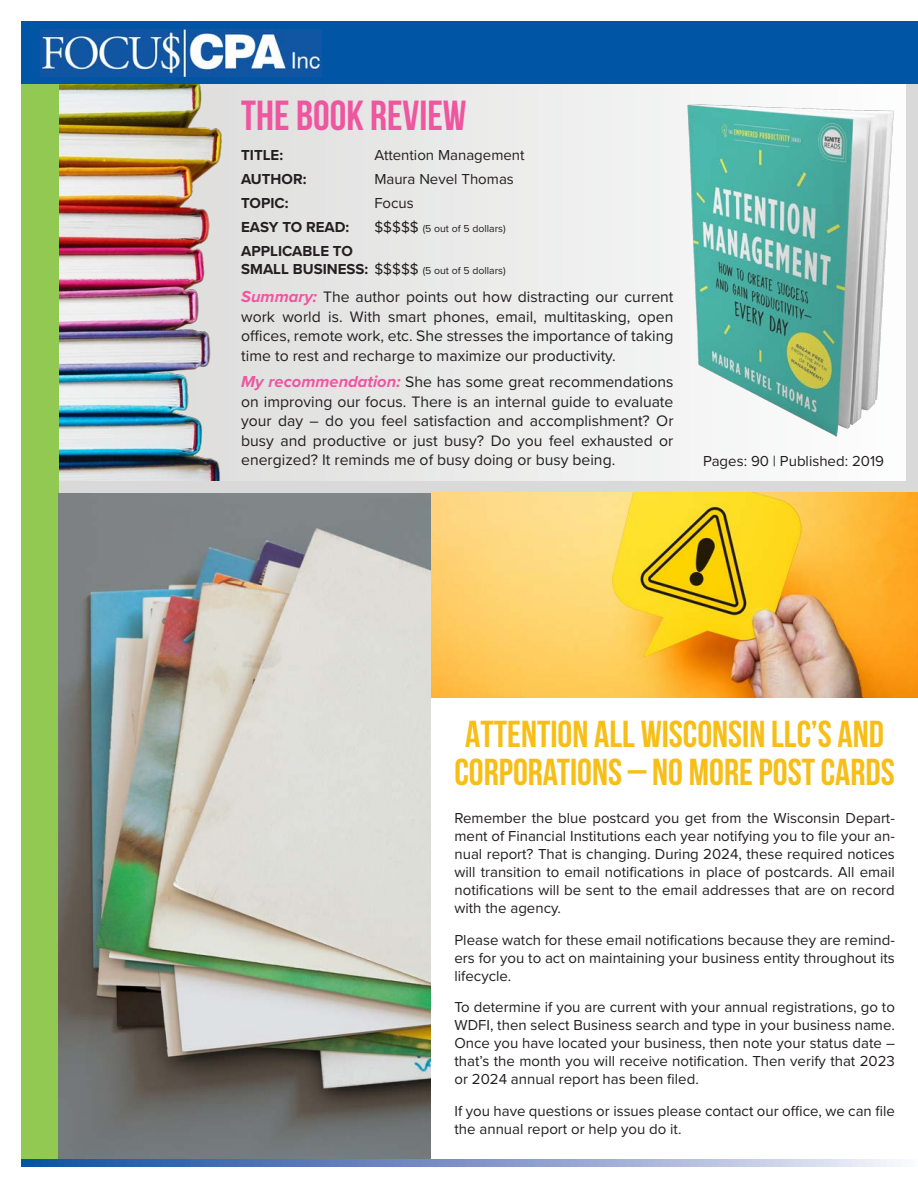
<style>
.page{position:relative;width:918px;height:1188px;background:#fff}
.page>*{position:absolute;margin:0;border:0;box-sizing:border-box;transform-origin:0 0}
.Focus_Heading{font:700 42px "Bebas Neue";color:#ef56a0}
.Focus_Heading-2{font:700 37.5px/37.5px "Bebas Neue";color:#f7be17}
.Focus_Paragraph_Text{font:15.75px/19.5px "Proxima Nova";color:#231f20;text-align:justify}
.Focus_Paragraph_Text-2{font:15px/18px "Proxima Nova";color:#231f20;text-align:justify}
.Focus_Paragraph_Text-3{font:700 15px/24px "Proxima Nova";color:#231f20}
.Focus_Paragraph_Text-4{font:10.5px "Proxima Nova";color:#231f20}
.s1{font-weight:700;font-style:italic;font-size:16.5px;color:#ef56a0}
.s2{font-size:15px}
</style>
<div class="page">
<div style="left:59px;top:84px;width:859px;height:403px;background:#ebeaea"></div>
<img style="left:59px;top:84px;width:163px;height:397px">
<div style="left:54px;top:481px;width:864px;height:12px;background:#d9d9d9"></div>
<div style="left:907px;top:84px;width:11px;height:405px;background:#d9d9d9"></div>
<div style="left:22px;top:22px;width:896px;height:62px;background:#0155a5"></div>
<img style="left:40px;top:29px;width:281px;height:47px">
<div style="left:22px;top:84px;width:37px;height:1075px;background:#92c953"></div>
<img style="left:431px;top:493px;width:487px;height:205px">
<img style="left:687px;top:84px;width:210px;height:372px">
<img style="left:59px;top:493px;width:372px;height:666px">
<svg style="left:22px;top:1159px;width:872px;height:7px"></svg>
<p class="Focus_Heading" style="left:241px;top:92px;width:227px">THE BOOK REVIEW</p>
<p class="Focus_Paragraph_Text-3" style="left:241px;top:143px;width:113px">TITLE:<br>AUTHOR:<br>TOPIC:<br>EASY TO READ:<br>APPLICABLE TO</p>
<p class="Focus_Paragraph_Text-3" style="left:241px;top:257px;width:129px">SMALL BUSINESS:</p>
<p class="Focus_Paragraph_Text" style="left:241px;top:287px;width:434px"><span class="s1">Summary:</span> The author points out how distracting our current work world is. With smart phones, email, multitasking, open offices, remote work, etc. She stresses the importance of taking time to rest and recharge to maximize our productivity.</p>
<p class="Focus_Paragraph_Text" style="left:241px;top:372px;width:434px"><span class="s1">My recommendation:</span> She has some great recommendations on improving our focus. There is an internal guide to evaluate your day – do you feel satisfaction and accomplishment? Or busy and productive or just busy? Do you feel exhausted or energized? It reminds me of busy doing or busy being.</p>
<p class="Focus_Paragraph_Text-2" style="left:374px;top:146px;width:152px">Attention Management</p>
<p class="Focus_Paragraph_Text-2" style="left:374px;top:167px;width:141px;line-height:24px">Maura Nevel Thomas<br>Focus</p>
<p class="Focus_Paragraph_Text-4" style="left:374px;top:221px;width:133px"><span class="s2">$$$$$</span> (5 out of 5 dollars)</p>
<p class="Focus_Paragraph_Text-4" style="left:374px;top:263px;width:133px"><span class="s2">$$$$$</span> (5 out of 5 dollars)</p>
<p class="Focus_Paragraph_Text-2" style="left:703px;top:452px;width:182px">Pages: 90 | Published: 2019</p>
<p class="Focus_Heading-2" style="left:455px;top:715px;width:442px">ATTENTION ALL WISCONSIN LLC’S AND<br>CORPORATIONS – NO MORE POST CARDS</p>
<p class="Focus_Paragraph_Text-2" style="left:454px;top:809px;width:442px">Remember the blue postcard you get from the Wisconsin Depart&shy;ment of Financial Institutions each year notifying you to file your an&shy;nual report? That is changing. During 2024, these required notices will transition to email notifications in place of postcards. All email notifications will be sent to the email addresses that are on record with the agency.</p>
<p class="Focus_Paragraph_Text-2" style="left:455px;top:930px;width:442px">Please watch for these email notifications because they are remind&shy;ers for you to act on maintaining your business entity throughout its lifecycle.</p>
<p class="Focus_Paragraph_Text-2" style="left:455px;top:998px;width:442px">To determine if you are current with your annual registrations, go to WDFI, then select Business search and type in your business name.<br>Once you have located your business, then note your status date – that’s the month you will receive notification. Then verify that 2023 or 2024 annual report has been filed.</p>
<p class="Focus_Paragraph_Text-2" style="left:455px;top:1101px;width:442px">If you have questions or issues please contact our office, we can file the annual report or help you do it.</p>
</div>
